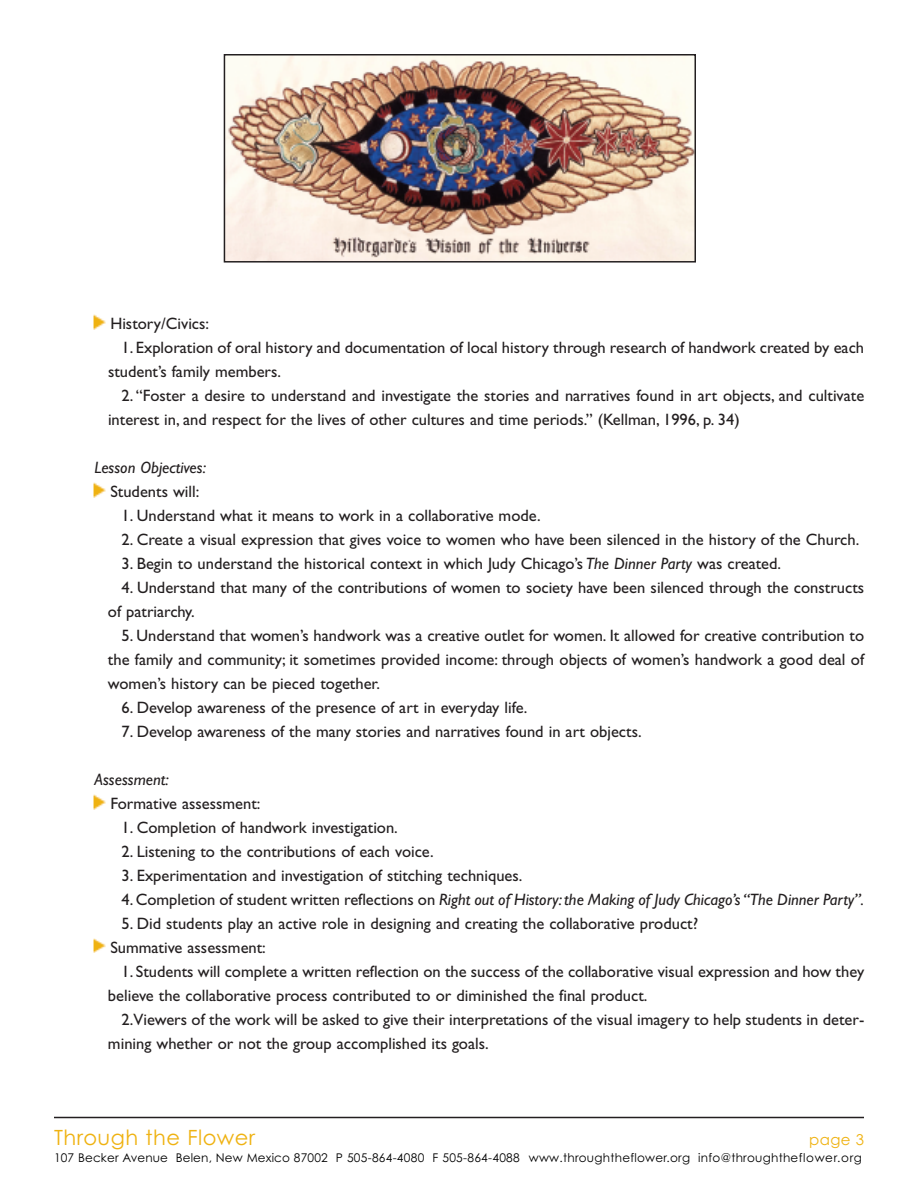
<style>
.page{position:relative;width:918px;height:1188px;background:#fff}
.page>*{position:absolute;margin:0;border:0;box-sizing:border-box;transform-origin:0 0}
.t1{font:21px "Century Gothic";letter-spacing:.02em;color:#efb211}
.t2{font:16.5px/24px "Gill Sans";color:#231f20}
.t3{font:italic 16.5px "Gill Sans";color:#231f20}
.t4{font:15px "Century Gothic";color:#efb211}
.t5{font:12px "Century Gothic";letter-spacing:.02em;color:#000}
.s1{font-style:italic}
.s2{font-style:normal}
</style>
<div class="page">
<img style="left:93px;top:315px;width:13px;height:14px">
<img style="left:93px;top:483px;width:13px;height:14px">
<img style="left:93px;top:939px;width:13px;height:14px">
<img style="left:93px;top:795px;width:13px;height:14px">
<hr style="left:54px;top:1117px;width:810px;height:1px;background:#231f20">
<img style="left:227px;top:57px;width:466px;height:203px">
<div style="left:224px;top:54px;width:472px;height:209px;border:2px solid #231f20"></div>
<p class="t2" style="left:110px;top:313px;width:100px">History/Civics:</p>
<p class="t2" style="left:108px;top:337px;width:758px;text-indent:13px">1. Exploration of oral history and documentation of local history through research of handwork created by each student’s family members.</p>
<p class="t2" style="left:108px;top:385px;width:758px;text-indent:13px">2. “Foster a desire to understand and investigate the stories and narratives found in art objects, and cultivate interest in, and respect for the lives of other cultures and time periods.” (Kellman, 1996, p. 34)</p>
<p class="t3" style="left:94px;top:461px;width:113px">Lesson Objectives:</p>
<p class="t2" style="left:110px;top:481px;width:91px">Students will:</p>
<p class="t2" style="left:122px;top:505px;width:421px">1. Understand what it means to work in a collaborative mode.</p>
<p class="t2" style="left:122px;top:529px;width:739px">2. Create a visual expression that gives voice to women who have been silenced in the history of the Church.</p>
<p class="t2" style="left:122px;top:553px;width:661px">3. Begin to understand the historical context in which Judy Chicago’s <span class="s1">The Dinner Party</span> was created.</p>
<p class="t2" style="left:108px;top:577px;width:758px;text-indent:13px">4. Understand that many of the contributions of women to society have been silenced through the constructs of patriarchy.</p>
<p class="t2" style="left:108px;top:625px;width:758px;text-align:justify;text-indent:14px">5. Understand that women’s handwork was a creative outlet for women. It allowed for creative contribution to the family and community; it sometimes provided income: through objects of women’s handwork a good deal of women’s history can be pieced together.</p>
<p class="t2" style="left:121px;top:697px;width:408px">6. Develop awareness of the presence of art in everyday life.</p>
<p class="t2" style="left:121px;top:721px;width:522px">7. Develop awareness of the many stories and narratives found in art objects.</p>
<p class="t3" style="left:94px;top:773px;width:76px">Assessment:</p>
<p class="t2" style="left:110px;top:793px;width:152px">Formative assessment:</p>
<p class="t2" style="left:122px;top:817px;width:278px">1. Completion of handwork investigation.</p>
<p class="t2" style="left:122px;top:841px;width:314px">2. Listening to the contributions of each voice.</p>
<p class="t2" style="left:122px;top:865px;width:403px">3. Experimentation and investigation of stitching techniques.</p>
<p class="t3" style="left:122px;top:893px;width:744px"><span class="s2">4. Completion of student written reflections on</span> Right out of History: the Making of Judy Chicago’s “The Dinner Party”.</p>
<p class="t2" style="left:110px;top:913px;width:589px;text-indent:11px">5. Did students play an active role in designing and creating the collaborative product?<br>Summative assessment:</p>
<p class="t2" style="left:108px;top:961px;width:758px;text-indent:14px">1. Students will complete a written reflection on the success of the collaborative visual expression and how they believe the collaborative process contributed to or diminished the final product.</p>
<p class="t2" style="left:108px;top:1009px;width:758px;text-indent:13px">2.Viewers of the work will be asked to give their interpretations of the visual imagery to help students in deter&shy;mining whether or not the group accomplished its goals.</p>
<p class="t1" style="left:54px;top:1126px;width:203px">Through the Flower</p>
<p class="t4" style="left:809px;top:1131px;width:56px">page 3</p>
<p class="t5" style="left:54px;top:1151px;width:810px">107 Becker Avenue Belen, New Mexico 87002 P 505-864-4080 F 505-864-4088 www.throughtheflower.org info@throughtheflower.org</p>
</div>
